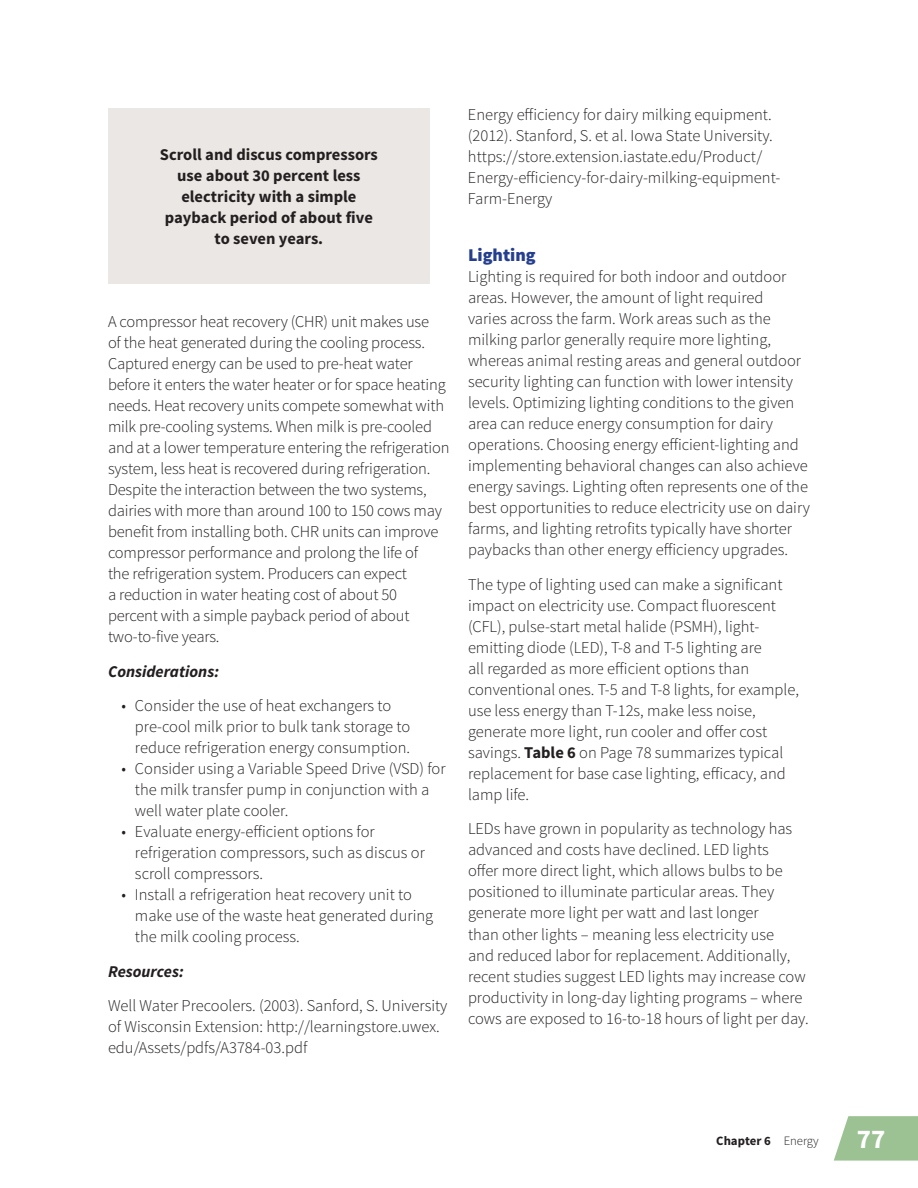
<style>
.page{position:relative;width:918px;height:1188px;background:#fff}
.page>*{position:absolute;margin:0;border:0;box-sizing:border-box;transform-origin:0 0}
.t1{font:700 27px "Source Sans Pro";color:#fff}
.t2{font:900 18px "Source Sans Pro";color:#253f8e}
.t3{font:300 16.5px/21px "Source Sans Pro";color:#231f20}
.t4{font:700 16.5px/21px "Source Sans Pro";color:#231f20;text-align:center}
.t5{font:italic 700 16.5px "Source Sans Pro";color:#231f20}
.t6{font:700 12.75px "Source Sans Pro";color:#231f20}
.s1{font-weight:700}
.s2{font-weight:300}
</style>
<div class="page">
<svg style="left:834px;top:1116px;width:84px;height:45px;background:#a5c79e"></svg>
<div style="left:108px;top:108px;width:322px;height:176px;background:#eae7e4"></div>
<p class="t4" style="left:160px;top:145px;width:219px">Scroll and discus compressors use about 30 percent less electricity with a simple payback period of about five to seven years.</p>
<p class="t3" style="left:108px;top:311px;width:343px">A compressor heat recovery (CHR) unit makes use<br>of the heat generated during the cooling process.<br>Captured energy can be used to pre-heat water before it enters the water heater or for space heating needs. Heat recovery units compete somewhat with milk pre-cooling systems. When milk is pre-cooled and at a lower temperature entering the refrigeration system, less heat is recovered during refrigeration.<br>Despite the interaction between the two systems, dairies with more than around 100 to 150 cows may benefit from installing both. CHR units can improve compressor performance and prolong the life of<br>the refrigeration system. Producers can expect<br>a reduction in water heating cost of about 50 percent with a simple payback period of about two-to-five years.</p>
<p class="t5" style="left:108px;top:661px;width:113px">Considerations:</p>
<p class="t3" style="left:135px;top:695px;width:277px;text-indent:-13px">• Consider the use of heat exchangers to pre-cool milk prior to bulk tank storage to reduce refrigeration energy consumption.</p>
<p class="t3" style="left:135px;top:758px;width:312px;text-indent:-13px">• Consider using a Variable Speed Drive (VSD) for the milk transfer pump in conjunction with a well water plate cooler.</p>
<p class="t3" style="left:135px;top:821px;width:291px;text-indent:-13px">• Evaluate energy-efficient options for refrigeration compressors, such as discus or scroll compressors.</p>
<p class="t3" style="left:135px;top:884px;width:300px;text-indent:-13px">• Install a refrigeration heat recovery unit to make use of the waste heat generated during the milk cooling process.</p>
<p class="t5" style="left:108px;top:961px;width:77px">Resources:</p>
<p class="t3" style="left:108px;top:995px;width:341px">Well Water Precoolers. (2003). Sanford, S. University of Wisconsin Extension: http://learningstore.uwex. edu/Assets/pdfs/A3784-03.pdf</p>
<p class="t3" style="left:468px;top:105px;width:314px">Energy efficiency for dairy milking equipment. (2012). Stanford, S. et al. Iowa State University. https://store.extension.iastate.edu/Product/ Energy-efficiency-for-dairy-milking-equipment-Farm-Energy</p>
<p class="t2" style="left:468px;top:244px;width:69px">Lighting</p>
<p class="t3" style="left:468px;top:266px;width:343px">Lighting is required for both indoor and outdoor areas. However, the amount of light required<br>varies across the farm. Work areas such as the milking parlor generally require more lighting, whereas animal resting areas and general outdoor security lighting can function with lower intensity levels. Optimizing lighting conditions to the given area can reduce energy consumption for dairy operations. Choosing energy efficient-lighting and implementing behavioral changes can also achieve energy savings. Lighting often represents one of the best opportunities to reduce electricity use on dairy farms, and lighting retrofits typically have shorter paybacks than other energy efficiency upgrades.</p>
<p class="t3" style="left:468px;top:574px;width:332px">The type of lighting used can make a significant impact on electricity use. Compact fluorescent (CFL), pulse-start metal halide (PSMH), light&shy;emitting diode (LED), T-8 and T-5 lighting are<br>all regarded as more efficient options than conventional ones. T-5 and T-8 lights, for example, use less energy than T-12s, make less noise, generate more light, run cooler and offer cost savings. <span class="s1">Table 6</span> on Page 78 summarizes typical replacement for base case lighting, efficacy, and lamp life.</p>
<p class="t3" style="left:468px;top:819px;width:342px">LEDs have grown in popularity as technology has advanced and costs have declined. LED lights<br>offer more direct light, which allows bulbs to be positioned to illuminate particular areas. They generate more light per watt and last longer<br>than other lights – meaning less electricity use<br>and reduced labor for replacement. Additionally, recent studies suggest LED lights may increase cow productivity in long-day lighting programs – where cows are exposed to 16-to-18 hours of light per day.</p>
<p class="t6" style="left:716px;top:1132px;width:104px">Chapter 6 <span class="s2">Energy</span></p>
<h1 class="t1" style="left:857px;top:1121px;width:30px">77</h1>
</div>
